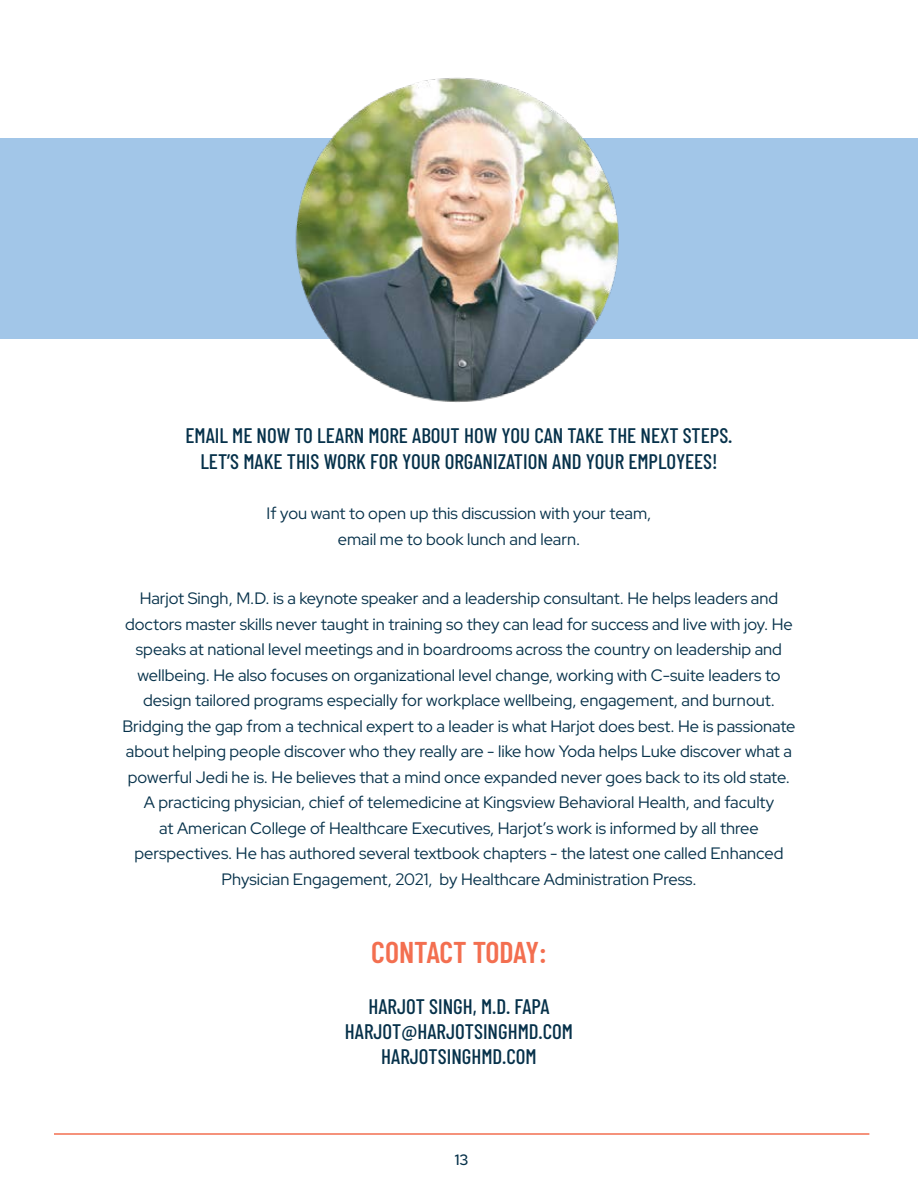
<style>
.page{position:relative;width:918px;height:1188px;background:#fff}
.page>*{position:absolute;margin:0;border:0;box-sizing:border-box;transform-origin:0 0}
.t1{font:600 30px "Barlow Condensed";letter-spacing:-.01em;color:#f36f50}
.t2{font:500 21px "Barlow Condensed";color:#06314a}
.t3{font:16.5px/25.5px "Red Hat Display";color:#06314a;text-align:center}
.t4{font:500 15px "Red Hat Display";color:#06314a}
</style>
<div class="page">
<div style="left:0;top:138px;width:918px;height:201px;background:#a2c6e8"></div>
<hr style="left:54px;top:1133px;width:815px;height:2px;background:#f36f50">
<img style="left:295px;top:77px;width:324px;height:326px">
<p class="t2" style="left:186px;top:421px;width:548px">EMAIL ME NOW TO LEARN MORE ABOUT HOW YOU CAN TAKE THE NEXT STEPS.</p>
<p class="t2" style="left:200px;top:446px;width:519px">LET’S MAKE THIS WORK FOR YOUR ORGANIZATION AND YOUR EMPLOYEES!</p>
<p class="t3" style="left:267px;top:500px;width:386px">If you want to open up this discussion with your team,</p>
<p class="t3" style="left:338px;top:526px;width:244px">email me to book lunch and learn.</p>
<p class="t3" style="left:125px;top:585px;width:669px">Harjot Singh, M.D. is a keynote speaker and a leadership consultant. He helps leaders and doctors master skills never taught in training so they can lead for success and live with joy. He speaks at national level meetings and in boardrooms across the country on leadership and wellbeing. He also focuses on organizational level change, working with C-suite leaders to design tailored programs especially for workplace wellbeing, engagement, and burnout.</p>
<p class="t3" style="left:122px;top:713px;width:675px;text-align:left">Bridging the gap from a technical expert to a leader is what Harjot does best. He is passionate about helping people discover who they really are - like how Yoda helps Luke discover what a powerful Jedi he is. He believes that a mind once expanded never goes back to its old state.</p>
<p class="t3" style="left:134px;top:789px;width:651px">A practicing physician, chief of telemedicine at Kingsview Behavioral Health, and faculty<br>at American College of Healthcare Executives, Harjot’s work is informed by all three perspectives. He has authored several textbook chapters - the latest one called Enhanced Physician Engagement, 2021, by Healthcare Administration Press.</p>
<p class="t1" style="left:371px;top:931px;width:177px">CONTACT TODAY:</p>
<p class="t2" style="left:368px;top:991px;width:183px">HARJOT SINGH, M.D. FAPA</p>
<p class="t2" style="left:345px;top:1016px;width:230px">HARJOT@HARJOTSINGHMD.COM</p>
<p class="t2" style="left:381px;top:1041px;width:157px">HARJOTSINGHMD.COM</p>
<p class="t4" style="left:455px;top:1150px;width:15px">13</p>
</div>
